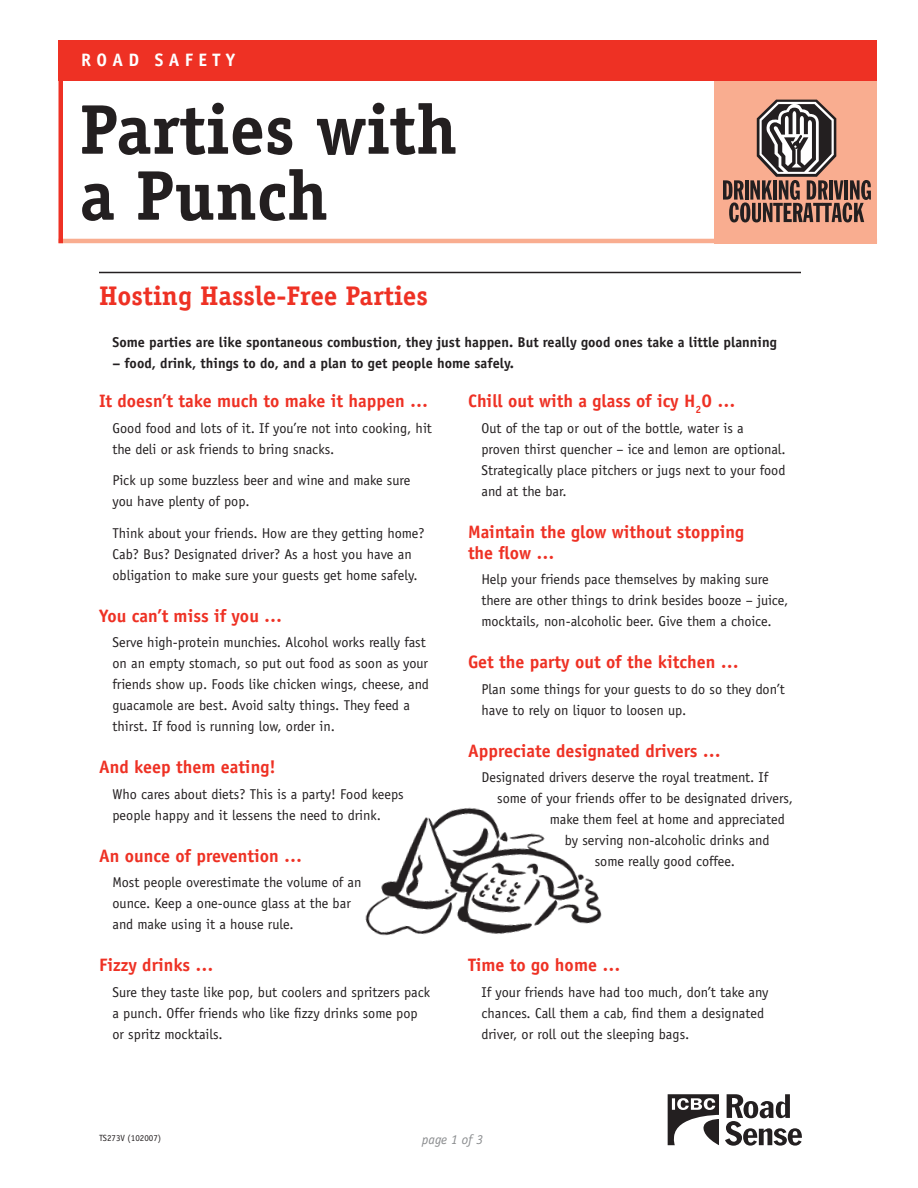
<style>
.page{position:relative;width:918px;height:1188px;background:#fff}
.page>*{position:absolute;margin:0;border:0;box-sizing:border-box;transform-origin:0 0}
.t1{font:700 70.5px/66px "Officina Serif";color:#231f20}
.t2{font:700 27px "Officina Serif";color:#ee3124}
.t3{font:700 18px/21px "Officina Sans";color:#ee3124}
.t4{font:700 18px "Officina Sans";color:#fff}
.t5{font:14.25px/21px "Officina Sans";color:#231f20}
.t6{font:700 14.25px "Officina Sans";color:#231f20}
.t7{font:italic 13.5px "Officina Sans";color:#8a8c8e}
.t8{font:9px "Officina Sans";color:#231f20}
</style>
<div class="page">
<hr style="left:58px;top:239px;width:819px;height:4px;background:#f9ad90">
<div style="left:714px;top:56px;width:163px;height:187px;background:#f9ad90"></div>
<div style="left:58px;top:41px;width:5px;height:202px;background:#ee3124"></div>
<svg style="left:668px;top:1094px;width:51px;height:51px"></svg>
<svg style="left:725px;top:1094px;width:77px;height:52px"></svg>
<div style="left:58px;top:41px;width:819px;height:40px;background:#ee3124"></div>
<hr style="left:99px;top:272px;width:702px;height:1px;background:#231f20">
<img style="left:365px;top:807px;width:237px;height:129px">
<svg style="left:723px;top:100px;width:148px;height:122px"></svg>
<p class="t4" style="left:81px;top:53px;width:156px">R O A D S A F E T Y</p>
<h1 class="t1" style="left:79px;top:103px;width:380px">Parties with a Punch</h1>
<h2 class="t2" style="left:99px;top:285px;width:330px">Hosting Hassle-Free Parties</h2>
<p class="t6" style="left:112px;top:336px;width:666px">Some parties are like spontaneous combustion, they just happen. But really good ones take a little planning</p>
<p class="t6" style="left:112px;top:357px;width:403px">– food, drink, things to do, and a plan to get people home safely.</p>
<p class="t3" style="left:468px;top:392px;width:269px">Chill out with a glass of icy H<sub>2</sub>O …</p>
<p class="t5" style="left:482px;top:419px;width:306px">Out of the tap or out of the bottle, water is a proven thirst quencher – ice and lemon are optional.<br>Strategically place pitchers or jugs next to your food and at the bar.</p>
<p class="t3" style="left:468px;top:523px;width:278px">Maintain the glow without stopping the flow …</p>
<p class="t5" style="left:482px;top:570px;width:308px">Help your friends pace themselves by making sure there are other things to drink besides booze – juice, mocktails, non-alcoholic beer. Give them a choice.</p>
<p class="t3" style="left:468px;top:653px;width:272px">Get the party out of the kitchen …</p>
<p class="t5" style="left:482px;top:680px;width:305px">Plan some things for your guests to do so they don’t have to rely on liquor to loosen up.</p>
<p class="t3" style="left:468px;top:742px;width:254px">Appreciate designated drivers …</p>
<p class="t5" style="left:482px;top:768px;width:288px">Designated drivers deserve the royal treatment. If</p>
<p class="t5" style="left:497px;top:789px;width:297px">some of your friends offer to be designated drivers,</p>
<p class="t5" style="left:550px;top:810px;width:237px">make them feel at home and appreciated</p>
<p class="t5" style="left:565px;top:831px;width:206px">by serving non-alcoholic drinks and</p>
<p class="t5" style="left:595px;top:852px;width:142px">some really good coffee.</p>
<p class="t3" style="left:99px;top:392px;width:331px">It doesn’t take much to make it happen …</p>
<p class="t5" style="left:112px;top:419px;width:321px">Good food and lots of it. If you’re not into cooking, hit the deli or ask friends to bring snacks.</p>
<p class="t5" style="left:112px;top:471px;width:299px">Pick up some buzzless beer and wine and make sure you have plenty of pop.</p>
<p class="t5" style="left:112px;top:524px;width:314px">Think about your friends. How are they getting home?<br>Cab? Bus? Designated driver? As a host you have an obligation to make sure your guests get home safely.</p>
<p class="t3" style="left:99px;top:607px;width:185px">You can’t miss if you …</p>
<p class="t5" style="left:112px;top:633px;width:318px">Serve high-protein munchies. Alcohol works really fast on an empty stomach, so put out food as soon as your friends show up. Foods like chicken wings, cheese, and guacamole are best. Avoid salty things. They feed a thirst. If food is running low, order in.</p>
<p class="t3" style="left:99px;top:758px;width:178px">And keep them eating!</p>
<p class="t5" style="left:112px;top:785px;width:293px">Who cares about diets? This is a party! Food keeps people happy and it lessens the need to drink.</p>
<p class="t3" style="left:99px;top:847px;width:205px">An ounce of prevention …</p>
<p class="t5" style="left:112px;top:873px;width:251px">Most people overestimate the volume of an ounce. Keep a one-ounce glass at the bar and make using it a house rule.</p>
<p class="t3" style="left:99px;top:956px;width:116px">Fizzy drinks …</p>
<p class="t5" style="left:112px;top:983px;width:319px">Sure they taste like pop, but coolers and spritzers pack a punch. Offer friends who like fizzy drinks some pop or spritz mocktails.</p>
<p class="t3" style="left:468px;top:956px;width:154px">Time to go home …</p>
<p class="t5" style="left:482px;top:983px;width:289px">If your friends have had too much, don’t take any chances. Call them a cab, find them a designated driver, or roll out the sleeping bags.</p>
<p class="t8" style="left:99px;top:1134px;width:64px">TS273V (102007)</p>
<p class="t7" style="left:422px;top:1134px;width:63px">page 1 of 3</p>
</div>
